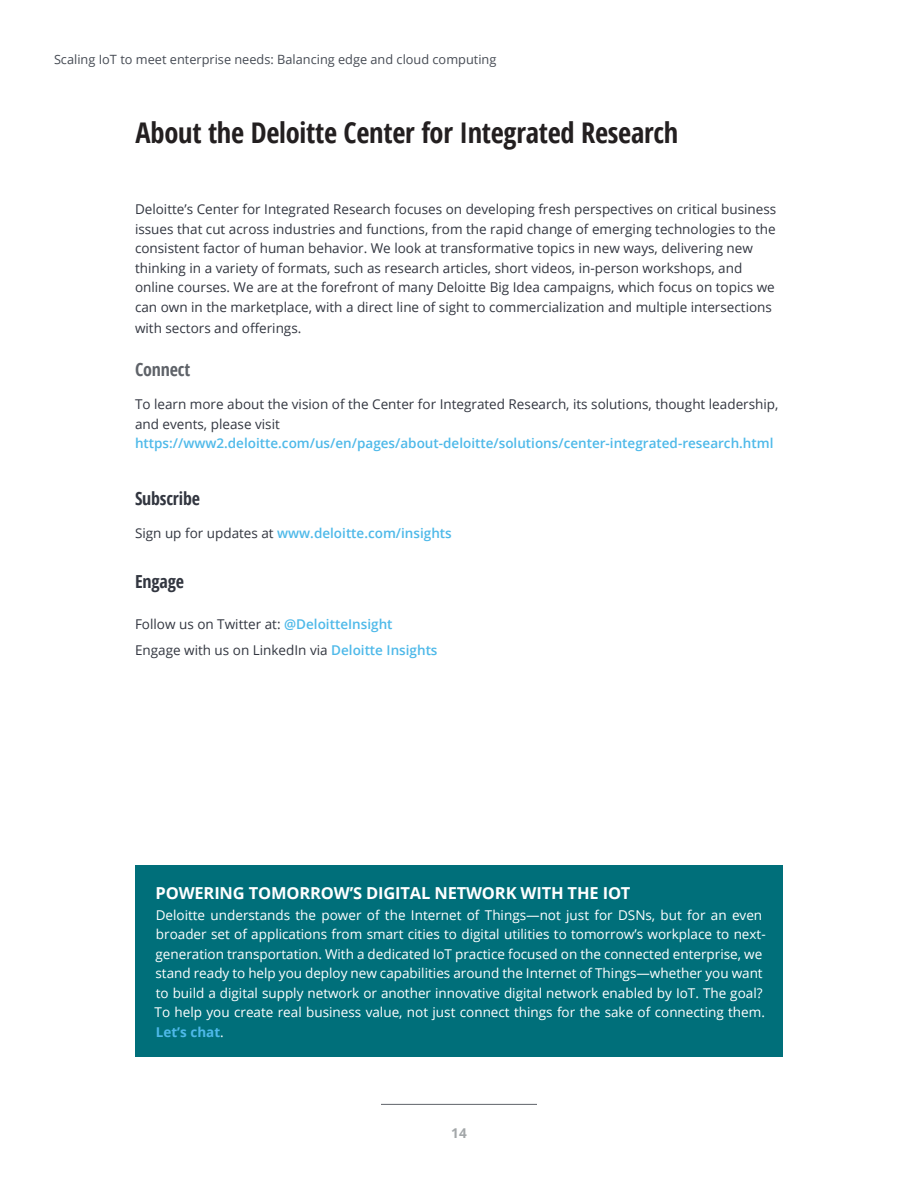
<style>
.page{position:relative;width:918px;height:1188px;background:#fff}
.page>*{position:absolute;margin:0;border:0;box-sizing:border-box;transform-origin:0 0}
.Heading_1{font:700 condensed 28.5px "Open Sans";letter-spacing:-.01em;color:#231f20}
.Heading2{font:700 condensed 18px "Open Sans";letter-spacing:-.01em;color:#323640}
.Heading2-2{font:700 condensed 18px "Open Sans";letter-spacing:-.01em;color:#5f6369}
.heading3{font:700 16.5px "Open Sans";letter-spacing:-.01em;color:#fff}
.Heading2-3{font:13.5px/19.5px "Open Sans";color:#323640}
.body-auxiliary{font:13.5px/19.5px "Open Sans";color:#fff}
.Heading2-4{font:600 13.5px "Open Sans";color:#4eb9e9}
.t1{font:700 13.5px "Open Sans";color:#a3a7a9}
.t2{font:12.75px "Open Sans";color:#464b54}
.s1{font-weight:600;color:#4eb9e9}
.s2{font-weight:400;color:#323640}
.s3{font-weight:700;color:#4eb9e9}
</style>
<div class="page">
<hr style="left:381px;top:1104px;width:156px;height:1px;background:#5f6369">
<div style="left:135px;top:865px;width:648px;height:192px;background:#006f7a"></div>
<p class="t2" style="left:54px;top:50px;width:444px">Scaling IoT to meet enterprise needs: Balancing edge and cloud computing</p>
<p class="Heading_1" style="left:136px;top:113px;width:544px">About the Deloitte Center for Integrated Research</p>
<p class="Heading2-3" style="left:135px;top:199px;width:643px">Deloitte’s Center for Integrated Research focuses on developing fresh perspectives on critical business issues that cut across industries and functions, from the rapid change of emerging technologies to the consistent factor of human behavior. We look at transformative topics in new ways, delivering new thinking in a variety of formats, such as research articles, short videos, in-person workshops, and online courses. We are at the forefront of many Deloitte Big Idea campaigns, which focus on topics we can own in the marketplace, with a direct line of sight to commercialization and multiple intersections</p>
<p class="Heading2-3" style="left:135px;top:318px;width:168px">with sectors and offerings.</p>
<p class="Heading2-2" style="left:135px;top:357px;width:57px">Connect</p>
<p class="Heading2-3" style="left:135px;top:394px;width:645px">To learn more about the vision of the Center for Integrated Research, its solutions, thought leadership, and events, please visit <span class="s1">https://www2.deloitte.com/us/en/pages/about-deloitte/solutions/center-integrated-research.html</span></p>
<p class="Heading2" style="left:135px;top:486px;width:67px">Subscribe</p>
<p class="Heading2-4" style="left:135px;top:524px;width:318px"><span class="s2">Sign up for updates at</span> www.deloitte.com/insights</p>
<p class="Heading2" style="left:135px;top:569px;width:51px">Engage</p>
<p class="Heading2-3" style="left:135px;top:614px;width:259px">Follow us on Twitter at: <span class="s1">@DeloitteInsight</span></p>
<p class="Heading2-3" style="left:135px;top:640px;width:304px">Engage with us on LinkedIn via <span class="s1">Deloitte Insights</span></p>
<p class="heading3" style="left:156px;top:881px;width:476px">POWERING TOMORROW’S DIGITAL NETWORK WITH THE IOT</p>
<p class="body-auxiliary" style="left:155px;top:905px;width:613px">Deloitte understands the power of the Internet of Things—not just for DSNs, but for an even broader set of applications from smart cities to digital utilities to tomorrow’s workplace to next&shy;generation transportation. With a dedicated IoT practice focused on the connected enterprise, we stand ready to help you deploy new capabilities around the Internet of Things—whether you want to build a digital supply network or another innovative digital network enabled by IoT. The goal?<br>To help you create real business value, not just connect things for the sake of connecting them.<br><span class="s3">Let’s chat</span>.</p>
<p class="t1" style="left:451px;top:1123px;width:17px">14</p>
</div>
